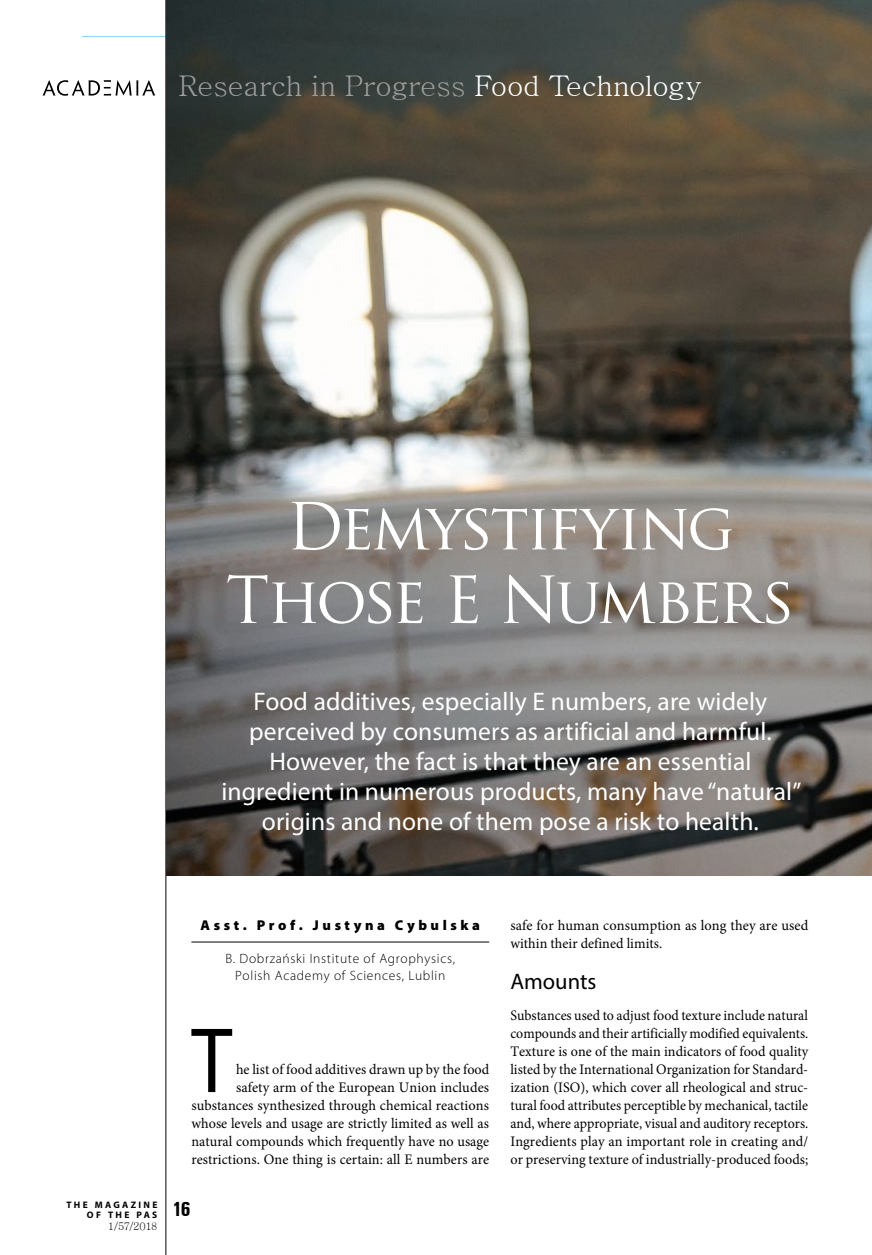
<style>
.page{position:relative;width:872px;height:1255px;background:#fff}
.page>*{position:absolute;margin:0;border:0;box-sizing:border-box;transform-origin:0 0}
.t1{font:93.6px "Myriad Pro";color:#000;scale:.87 1}
.t2{font:63px/73.5px "Trajan Pro";letter-spacing:-.05em;color:#fff;text-align:center}
.t3{font:28.5px "Batang";letter-spacing:-.015em;color:#9d9d9c}
.t4{font:25.5px/30px "Myriad Pro";letter-spacing:.005em;color:#fff;text-align:center}
.t5{font:22.5px "Myriad Pro";color:#000}
.t6{font:700 condensed 21px "Unitus TEE";color:#000}
.t7{font:14.55px/18px "Minion Pro";letter-spacing:.005em;color:#000;text-align:justify;scale:.96 1}
.t8{font:14.55px/18px "Minion Pro";letter-spacing:.005em;color:#000;text-align:right}
.t9{font:900 14.25px "Myriad Pro";letter-spacing:.25em;color:#000}
.t10{font:300 13.5px/16.5px "Myriad Pro";letter-spacing:.05em;color:#000;text-align:center}
.t11{font:10.5px "Batang";letter-spacing:-.04em;color:#000}
.t12{font:700 9.45px/10.5px "Myriad Pro";letter-spacing:.245em;color:#000;text-align:right}
.s1{color:#fff}
</style>
<div class="page">
<hr style="left:166px;top:0;width:1px;height:1254px;background:#000">
<img style="left:166px;top:0;width:706px;height:875px">
<hr style="left:191px;top:941px;width:298px;height:1px;background:#000">
<svg style="left:43px;top:80px;width:112px;height:16px"></svg>
<h3 class="t3" style="left:179px;top:71px;width:525px">Research in Progress <span class="s1">Food Technology</span></h3>
<h2 class="t2" style="left:226px;top:489px;width:571px">Demystifying<br>Those E Numbers</h2>
<p class="t4" style="left:221px;top:685px;width:581px">Food additives, especially E numbers, are widely perceived by consumers as artificial and harmful.<br>However, the fact is that they are an essential ingredient in numerous products, many have “natural” origins and none of them pose a risk to health.</p>
<p class="t9" style="left:201px;top:915px;width:281px">Asst. Prof. Justyna Cybulska</p>
<p class="t10" style="left:225px;top:950px;width:231px">B. Dobrzański Institute of Agrophysics,<br>Polish Academy of Sciences, Lublin</p>
<p class="t12" style="left:67px;top:1198px;width:92px">THE MAGAZINE<br>OF THE PAS</p>
<p class="t11" style="left:108px;top:1221px;width:51px">1/57/2018</p>
<h1 class="t1" style="left:191px;top:1002px;width:48px">T</h1>
<p class="t8" style="left:191px;top:1060px;width:299px">he list of food additives drawn up by the food<br>safety arm of the European Union includes substances synthesized through chemical reactions whose levels and usage are strictly limited as well as natural compounds which frequently have no usage restrictions. One thing is certain: all E numbers are</p>
<h3 class="t6" style="left:172px;top:1196px;width:20px">16</h3>
<p class="t8" style="left:510px;top:916px;width:299px;text-align:left">safe for human consumption as long they are used within their defined limits.</p>
<h3 class="t5" style="left:510px;top:967px;width:87px">Amounts</h3>
<p class="t7" style="left:510px;top:1006px;width:312px">Substances used to adjust food texture include natural compounds and their artificially modified equivalents.<br>Texture is one of the main indicators of food quality listed by the International Organization for Standard&shy;ization (ISO), which cover all rheological and struc&shy;tural food attributes perceptible by mechanical, tactile and, where appropriate, visual and auditory receptors.<br>Ingredients play an important role in creating and/ or preserving texture of industrially-produced foods;</p>
</div>
